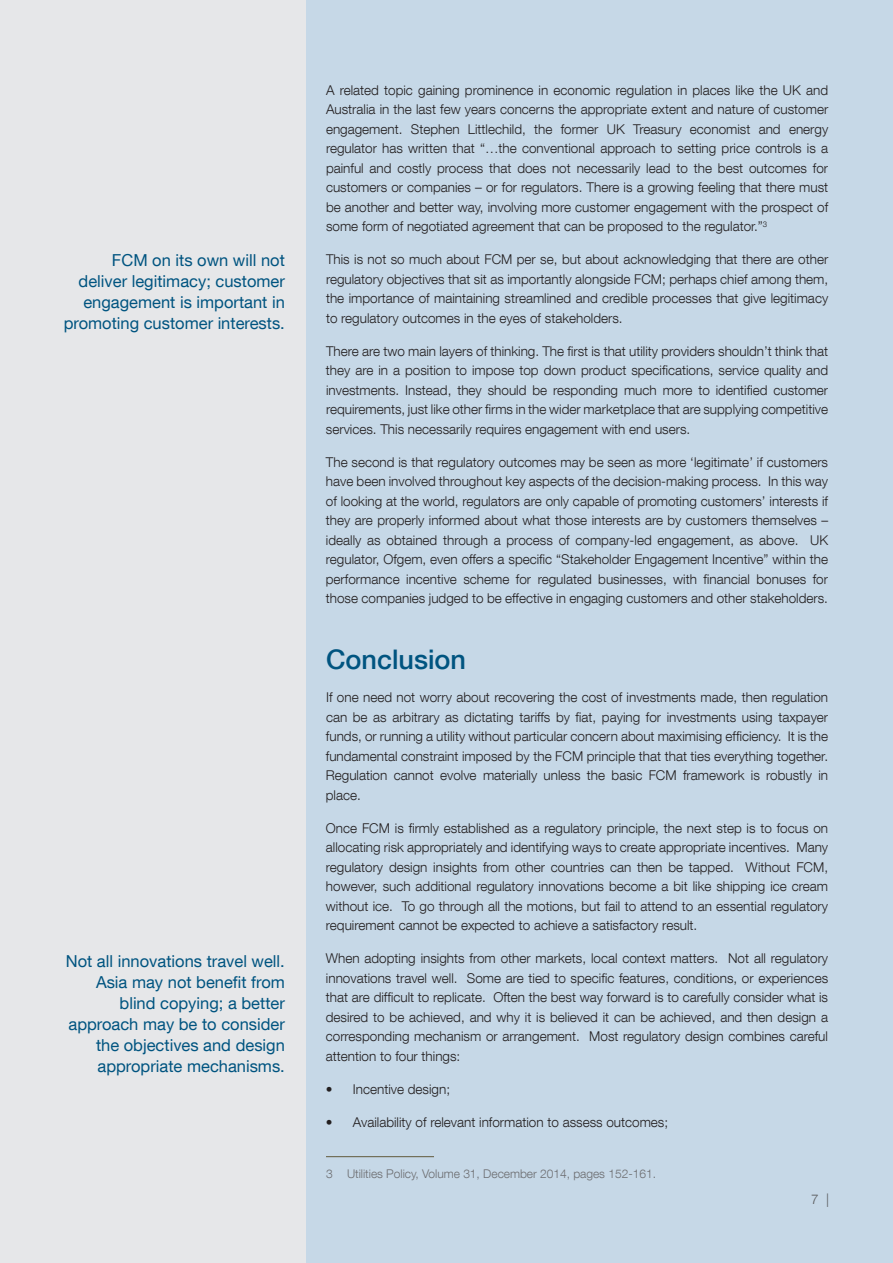
<style>
.page{position:relative;width:893px;height:1263px;background:#fff}
.page>*{position:absolute;margin:0;border:0;box-sizing:border-box;transform-origin:0 0}
.t1{font:500 27px "Helvetica Neue LT Com";color:#005480}
.t2{font:16.5px/21px "Helvetica Neue LT Com";color:#005480;text-align:right}
.t3{font:300 13.5px/19.5px "Helvetica Neue LT Com";color:#231f20;text-align:justify}
.t4{font:300 13.5px "Helvetica Neue LT Com";color:#57585a}
.t5{font:300 12px "Helvetica Neue LT Com";color:#6c6d70}
</style>
<div class="page">
<div style="left:305px;top:0;width:588px;height:1263px;background:#c6d8e7"></div>
<div style="left:0;top:0;width:305px;height:1263px;background:#e6e7e9"></div>
<hr style="left:326px;top:1156px;width:108px;height:1px;background:#615a3b">
<p class="t2" style="left:64px;top:249px;width:223px">FCM on its own will not deliver legitimacy; customer engagement is important in promoting customer interests.</p>
<p class="t2" style="left:66px;top:950px;width:221px">Not all innovations travel well.<br>Asia may not benefit from blind copying; a better approach may be to consider the objectives and design appropriate mechanisms.</p>
<p class="t3" style="left:326px;top:80px;width:504px">A related topic gaining prominence in economic regulation in places like the UK and Australia in the last few years concerns the appropriate extent and nature of customer engagement. Stephen Littlechild, the former UK Treasury economist and energy regulator has written that “…the conventional approach to setting price controls is a painful and costly process that does not necessarily lead to the best outcomes for customers or companies – or for regulators. There is a growing feeling that there must be another and better way, involving more customer engagement with the prospect of some form of negotiated agreement that can be proposed to the regulator.”<sup>3</sup></p>
<p class="t3" style="left:326px;top:249px;width:504px">This is not so much about FCM per se, but about acknowledging that there are other regulatory objectives that sit as importantly alongside FCM; perhaps chief among them, the importance of maintaining streamlined and credible processes that give legitimacy to regulatory outcomes in the eyes of stakeholders.</p>
<p class="t3" style="left:326px;top:341px;width:504px">There are two main layers of thinking. The first is that utility providers shouldn’t think that they are in a position to impose top down product specifications, service quality and investments. Instead, they should be responding much more to identified customer requirements, just like other firms in the wider marketplace that are supplying competitive services. This necessarily requires engagement with end users.</p>
<p class="t3" style="left:326px;top:452px;width:504px">The second is that regulatory outcomes may be seen as more ‘legitimate’ if customers have been involved throughout key aspects of the decision-making process. In this way of looking at the world, regulators are only capable of promoting customers’ interests if they are properly informed about what those interests are by customers themselves – ideally as obtained through a process of company-led engagement, as above. UK regulator, Ofgem, even offers a specific “Stakeholder Engagement Incentive” within the performance incentive scheme for regulated businesses, with financial bonuses for those companies judged to be effective in engaging customers and other stakeholders.</p>
<h1 class="t1" style="left:326px;top:643px;width:142px">Conclusion</h1>
<p class="t3" style="left:326px;top:687px;width:504px">If one need not worry about recovering the cost of investments made, then regulation can be as arbitrary as dictating tariffs by fiat, paying for investments using taxpayer funds, or running a utility without particular concern about maximising efficiency. It is the fundamental constraint imposed by the FCM principle that that ties everything together.<br>Regulation cannot evolve materially unless the basic FCM framework is robustly in place.</p>
<p class="t3" style="left:326px;top:818px;width:504px">Once FCM is firmly established as a regulatory principle, the next step is to focus on allocating risk appropriately and identifying ways to create appropriate incentives. Many regulatory design insights from other countries can then be tapped. Without FCM, however, such additional regulatory innovations become a bit like shipping ice cream without ice. To go through all the motions, but fail to attend to an essential regulatory requirement cannot be expected to achieve a satisfactory result.</p>
<p class="t3" style="left:326px;top:948px;width:504px">When adopting insights from other markets, local context matters. Not all regulatory innovations travel well. Some are tied to specific features, conditions, or experiences that are difficult to replicate. Often the best way forward is to carefully consider what is desired to be achieved, and why it is believed it can be achieved, and then design a corresponding mechanism or arrangement. Most regulatory design combines careful attention to four things:</p>
<p class="t3" style="left:326px;top:1079px;width:126px">• Incentive design;</p>
<p class="t3" style="left:326px;top:1112px;width:344px">• Availability of relevant information to assess outcomes;</p>
<p class="t5" style="left:326px;top:1166px;width:331px">3 Utilities Policy, Volume 31, December 2014, pages 152-161.</p>
<p class="t4" style="left:811px;top:1191px;width:20px">7 |</p>
</div>
